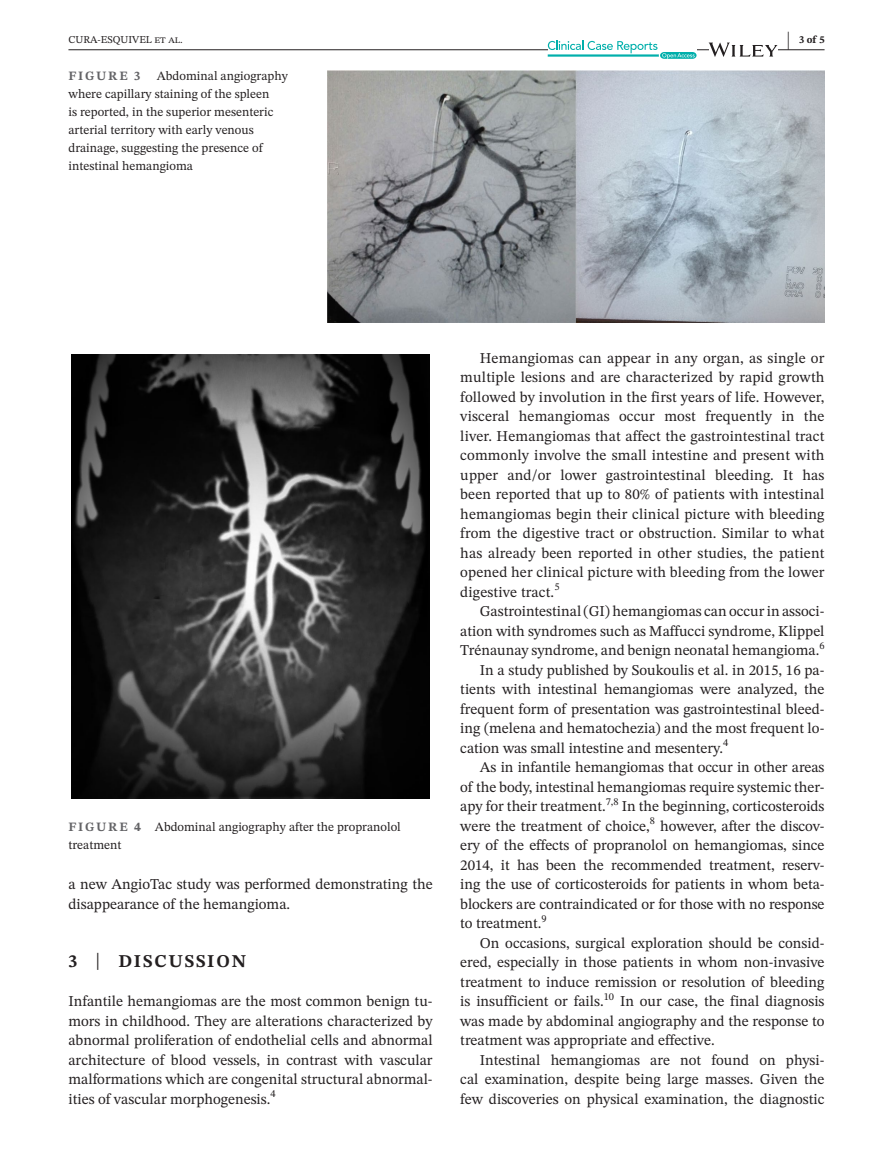
<style>
.page{position:relative;width:893px;height:1174px;background:#fff}
.page>*{position:absolute;margin:0;border:0;box-sizing:border-box;transform-origin:0 0}
.t1{font:700 21px "STIX Two Text";color:#231f20;scale:.42 1}
.t2{font:700 18px "STIX Two Text";letter-spacing:.1em;color:#231f20}
.t3{font:15px/19.5px "STIX Two Text";color:#231f20;text-align:justify}
.t4{font:12.75px/18px "STIX Two Text";color:#231f20}
.t5{font:700 12.75px "STIX Two Text";letter-spacing:.14em;color:#636366}
.t6{font:10.5px "STIX Two Text";color:#231f20}
.t7{font:700 10.5px "STIX Two Text";color:#231f20}
.s1{font-weight:700;color:#636366}
.s2{font-weight:400;font-size:23.7px}
</style>
<div class="page">
<hr style="left:68px;top:49px;width:756px;height:1px;background:#231f20">
<svg style="left:548px;top:41px;width:148px;height:18px"></svg>
<svg style="left:709px;top:43px;width:68px;height:14px"></svg>
<img style="left:327px;top:70px;width:497px;height:253px">
<div style="left:68px;top:354px;width:365px;height:444px;background:linear-gradient(to bottom,#fff,#fff)"></div>
<img style="left:72px;top:354px;width:357px;height:444px">
<h1 class="t1" style="left:787px;top:24px;width:8px">|</h1>
<p class="t6" style="left:68px;top:32px;width:116px">CURA-ESQUIVEL et al.</p>
<p class="t7" style="left:799px;top:32px;width:27px">3 of 5</p>
<p class="t4" style="left:68px;top:66px;width:221px;text-indent:88px">Abdominal angiography where capillary staining of the spleen<br>is reported, in the superior mesenteric arterial territory with early venous drainage, suggesting the presence of intestinal hemangioma</p>
<p class="t5" style="left:68px;top:66px;width:74px">FIGURE 3</p>
<p class="t4" style="left:68px;top:817px;width:334px"><span class="s1">FIGURE 4</span> Abdominal angiography after the propranolol treatment</p>
<p class="t3" style="left:68px;top:874px;width:366px">a new AngioTac study was performed demonstrating the disappearance of the hemangioma.</p>
<p class="t2" style="left:68px;top:948px;width:179px">3 <span class="s2">|</span> DISCUSSION</p>
<p class="t3" style="left:68px;top:991px;width:366px">Infantile hemangiomas are the most common benign tu&shy;mors in childhood. They are alterations characterized by abnormal proliferation of endothelial cells and abnormal architecture of blood vessels, in contrast with vascular malformations which are congenital structural abnormal&shy;ities of vascular morphogenesis.</p>
<p class="t6" style="left:270px;top:1086px;width:7px">4</p>
<p class="t3" style="left:460px;top:348px;width:366px;text-indent:20px">Hemangiomas can appear in any organ, as single or multiple lesions and are characterized by rapid growth followed by involution in the first years of life. However, visceral hemangiomas occur most frequently in the liver. Hemangiomas that affect the gastrointestinal tract commonly involve the small intestine and present with upper and/or lower gastrointestinal bleeding. It has been reported that up to 80% of patients with intestinal hemangiomas begin their clinical picture with bleeding from the digestive tract or obstruction. Similar to what has already been reported in other studies, the patient opened her clinical picture with bleeding from the lower digestive tract.</p>
<p class="t6" style="left:554px;top:579px;width:7px">5</p>
<p class="t3" style="left:460px;top:601px;width:366px;text-indent:20px">Gastrointestinal (GI) hemangiomas can occur in associ&shy;ation with syndromes such as Maffucci syndrome, Klippel Trénaunay syndrome, and benign neonatal hemangioma.</p>
<p class="t6" style="left:819px;top:637px;width:7px">6</p>
<p class="t3" style="left:460px;top:660px;width:366px;text-indent:20px">In a study published by Soukoulis et al. in 2015, 16 pa&shy;tients with intestinal hemangiomas were analyzed, the frequent form of presentation was gastrointestinal bleed&shy;ing (melena and hematochezia) and the most frequent lo&shy;cation was small intestine and mesentery.</p>
<p class="t6" style="left:723px;top:735px;width:7px">4</p>
<p class="t3" style="left:460px;top:757px;width:366px;text-indent:20px">As in infantile hemangiomas that occur in other areas of the body, intestinal hemangiomas require systemic ther&shy;apy for their treatment.</p>
<p class="t6" style="left:606px;top:793px;width:14px">7,8</p>
<p class="t3" style="left:460px;top:796px;width:366px;text-indent:162px">In the beginning, corticosteroids were the treatment of choice,</p>
<p class="t6" style="left:650px;top:813px;width:7px">8</p>
<p class="t3" style="left:460px;top:816px;width:366px;text-indent:200px">however, after the discov&shy;ery of the effects of propranolol on hemangiomas, since 2014, it has been the recommended treatment, reserv&shy;ing the use of corticosteroids for patients in whom beta&shy;blockers are contraindicated or for those with no response to treatment.</p>
<p class="t6" style="left:542px;top:910px;width:7px">9</p>
<p class="t3" style="left:460px;top:933px;width:366px;text-indent:20px">On occasions, surgical exploration should be consid&shy;ered, especially in those patients in whom non-invasive treatment to induce remission or resolution of bleeding is insufficient or fails.</p>
<p class="t6" style="left:604px;top:988px;width:12px">10</p>
<p class="t3" style="left:460px;top:991px;width:366px;text-indent:160px">In our case, the final diagnosis was made by abdominal angiography and the response to treatment was appropriate and effective.</p>
<p class="t3" style="left:460px;top:1050px;width:366px;text-indent:20px">Intestinal hemangiomas are not found on physi&shy;cal examination, despite being large masses. Given the few discoveries on physical examination, the diagnostic</p>
</div>
